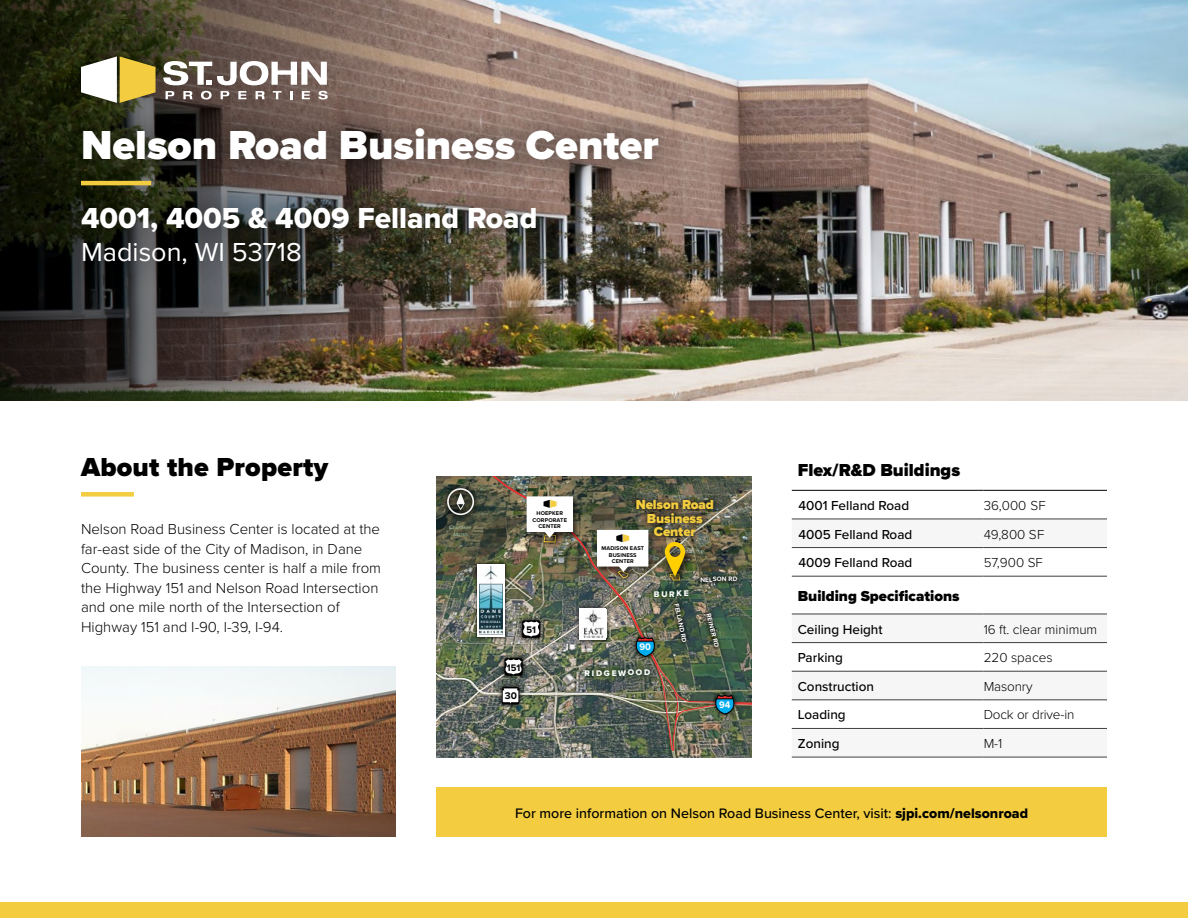
<style>
.page{position:relative;width:1188px;height:918px;background:#fff}
.page>*{position:absolute;margin:0;border:0;box-sizing:border-box;transform-origin:0 0}
.t1{font:900 42px "Proxima Nova";color:#fff}
.t2{font:30px "Proxima Nova Extrabld";color:#fff}
.t3{font:900 27px "Proxima Nova";letter-spacing:.01em;color:#000}
.t4{font:27px "Proxima Nova";color:#fff}
.t5{font:900 18px "Proxima Nova";color:#000}
.t6{font:300 15px/19.5px "Proxima Nova";color:#000}
.t7{font:900 15px "Proxima Nova";color:#000}
.t8{font:500 14.25px "Proxima Nova";color:#000}
.t9{font:500 13.5px "Proxima Nova";color:#000}
.t10{font:300 13.5px "Proxima Nova";color:#000}
.t11{font:900 13.5px/13.5px "Proxima Nova";letter-spacing:-.01em;color:#f3cd3f;text-align:center}
.t12{font:700 10.05px "Proxima Nova";color:#000}
.t13{font:700 9.9px "Proxima Nova";color:#000;scale:.95 1}
.t14{font:700 9.9px "Proxima Nova";color:#fff;scale:.95 1}
.t15{font:8.4px "Proxima Nova Extrabld";letter-spacing:.195em;color:#fff}
.t16{font:700 6.6px "Proxima Nova";color:#fff}
.t17{font:700 5.7px/6.4px "Proxima Nova";letter-spacing:.02em;color:#000;text-align:center}
.t18{font:italic 5.25px "Proxima Nova";color:#b0d5b1}
.s1{font-family:"Proxima Nova Extrabld";font-weight:400}
</style>
<div class="page">
<img style="left:654px;top:0;width:534px;height:401px">
<svg style="left:792px;top:489px;width:315px;height:30px"></svg>
<svg style="left:792px;top:548px;width:315px;height:209px"></svg>
<hr style="left:792px;top:671px;width:192px;height:1px;background:#3d3f41">
<hr style="left:984px;top:671px;width:123px;height:1px;background:#3d3f41">
<hr style="left:792px;top:700px;width:192px;height:1px;background:#3d3f41">
<hr style="left:984px;top:700px;width:123px;height:1px;background:#3d3f41">
<hr style="left:792px;top:728px;width:192px;height:1px;background:#3d3f41">
<hr style="left:984px;top:728px;width:123px;height:1px;background:#3d3f41">
<hr style="left:792px;top:757px;width:192px;height:1px;background:#3d3f41">
<hr style="left:984px;top:757px;width:123px;height:1px;background:#3d3f41">
<hr style="left:792px;top:519px;width:192px;height:1px;background:#3d3f41">
<hr style="left:984px;top:519px;width:123px;height:1px;background:#3d3f41">
<hr style="left:792px;top:547px;width:192px;height:1px;background:#3d3f41">
<hr style="left:984px;top:547px;width:123px;height:1px;background:#3d3f41">
<hr style="left:792px;top:576px;width:192px;height:1px;background:#3d3f41">
<hr style="left:984px;top:576px;width:123px;height:1px;background:#3d3f41">
<hr style="left:792px;top:642px;width:192px;height:1px;background:#3d3f41">
<hr style="left:984px;top:642px;width:123px;height:1px;background:#3d3f41">
<hr style="left:792px;top:614px;width:192px;height:1px;background:#3d3f41">
<hr style="left:984px;top:614px;width:123px;height:1px;background:#3d3f41">
<hr style="left:792px;top:490px;width:192px;height:1px;background:#000">
<hr style="left:984px;top:490px;width:123px;height:1px;background:#000">
<div style="left:81px;top:492px;width:53px;height:5px;background:#f3cd3f"></div>
<img style="left:0;top:0;width:654px;height:401px">
<div style="left:54px;top:101px;width:633px;height:190px;background:#000;opacity:.75"></div>
<hr style="left:81px;top:181px;width:70px;height:4px;background:#f3cd3f">
<div style="left:436px;top:787px;width:671px;height:50px;background:#f3cd3f"></div>
<svg style="left:81px;top:56px;width:75px;height:47px"></svg>
<svg style="left:163px;top:61px;width:164px;height:24px"></svg>
<svg style="left:166px;top:91px;width:8px;height:8px"></svg>
<svg style="left:183px;top:91px;width:10px;height:8px"></svg>
<svg style="left:201px;top:91px;width:11px;height:8px"></svg>
<svg style="left:221px;top:91px;width:8px;height:8px"></svg>
<svg style="left:238px;top:91px;width:8px;height:8px"></svg>
<svg style="left:256px;top:91px;width:9px;height:8px"></svg>
<svg style="left:273px;top:91px;width:8px;height:8px"></svg>
<svg style="left:290px;top:91px;width:2px;height:8px"></svg>
<svg style="left:302px;top:91px;width:8px;height:8px"></svg>
<svg style="left:318px;top:91px;width:10px;height:8px"></svg>
<div style="left:0;top:903px;width:1188px;height:15px;background:#f3cd3f"></div>
<img style="left:81px;top:666px;width:315px;height:171px">
<img style="left:436px;top:477px;width:316px;height:280px">
<img style="left:436px;top:488px;width:316px;height:235px">
<div style="left:475px;top:561px;width:33px;height:79px;background:#000;opacity:.75"></div>
<svg style="left:478px;top:564px;width:15px;height:57px"></svg>
<img style="left:480px;top:566px;width:13px;height:55px">
<div style="left:440px;top:481px;width:41px;height:41px;background:#000;opacity:.75"></div>
<svg style="left:447px;top:488px;width:27px;height:27px"></svg>
<img style="left:493px;top:477px;width:185px;height:274px">
<div style="left:661px;top:540px;width:33px;height:47px;background:#000;opacity:.75"></div>
<svg style="left:665px;top:543px;width:20px;height:45px"></svg>
<div style="left:630px;top:493px;width:90px;height:50px;background:#000;opacity:.75"></div>
<img style="left:436px;top:621px;width:316px;height:101px">
<div style="left:696px;top:572px;width:46px;height:15px;background:#000;opacity:.75"></div>
<div style="left:670px;top:598px;width:21px;height:49px;background:#000;opacity:.75"></div>
<div style="left:574px;top:602px;width:37px;height:44px;background:#000;opacity:.75"></div>
<div style="left:580px;top:608px;width:26px;height:32px;background:linear-gradient(to right,#fff,#fff)"></div>
<img style="left:580px;top:610px;width:26px;height:27px">
<div style="left:702px;top:609px;width:21px;height:43px;background:#000;opacity:.75"></div>
<div style="left:615px;top:567px;width:17px;height:14px;background:#000;opacity:.75"></div>
<div style="left:597px;top:530px;width:58px;height:50px;background:#000;opacity:.5"></div>
<div style="left:598px;top:530px;width:50px;height:36px;background:#fff"></div>
<svg style="left:617px;top:566px;width:12px;height:13px"></svg>
<svg style="left:616px;top:534px;width:13px;height:8px"></svg>
<div style="left:526px;top:496px;width:54px;height:50px;background:#000;opacity:.5"></div>
<div style="left:527px;top:497px;width:45px;height:34px;background:#fff"></div>
<svg style="left:543px;top:531px;width:14px;height:12px"></svg>
<svg style="left:544px;top:500px;width:12px;height:8px"></svg>
<h1 class="t1" style="left:81px;top:114px;width:579px">Nelson Road Business Center</h1>
<h2 class="t2" style="left:81px;top:196px;width:458px">4001, 4005 &amp; 4009 Felland Road</h2>
<h3 class="t4" style="left:81px;top:232px;width:222px">Madison, WI 53718</h3>
<h3 class="t3" style="left:81px;top:447px;width:249px">About the Property</h3>
<p class="t6" style="left:81px;top:519px;width:302px">Nelson Road Business Center is located at the far-east side of the City of Madison, in Dane County. The business center is half a mile from the Highway 151 and Nelson Road Intersection and one mile north of the Intersection of Highway 151 and I-90, I-39, I-94.</p>
<p class="t17" style="left:532px;top:510px;width:36px">HOEPKER<br>CORPORATE</p>
<p class="t18" style="left:449px;top:523px;width:24px">Cherokee</p>
<p class="t17" style="left:539px;top:523px;width:24px">CENTER</p>
<p class="t18" style="left:453px;top:530px;width:16px">Marsh</p>
<p class="t13" style="left:526px;top:622px;width:12px">51</p>
<p class="t13" style="left:507px;top:660px;width:16px">151</p>
<p class="t12" style="left:505px;top:688px;width:14px">30</p>
<p class="t11" style="left:636px;top:498px;width:80px">Nelson Road<br>Business<br>Center</p>
<p class="t17" style="left:601px;top:545px;width:44px">MADISON EAST<br>BUSINESS<br>CENTER</p>
<p class="t15" style="left:654px;top:587px;width:36px">BURKE</p>
<p class="t16" style="left:700px;top:575px;width:39px;rotate:-1deg">NELSON RD</p>
<p class="t14" style="left:640px;top:640px;width:14px">90</p>
<p class="t15" style="left:585px;top:666px;width:67px">RIDGEWOOD</p>
<p class="t16" style="left:682px;top:602px;width:41px;rotate:79deg">FELLAND RD</p>
<p class="t16" style="left:713px;top:613px;width:36px;rotate:76deg">REINER RD</p>
<p class="t14" style="left:719px;top:697px;width:13px">94</p>
<p class="t5" style="left:798px;top:456px;width:164px">Flex/R&amp;D Buildings</p>
<p class="t9" style="left:799px;top:495px;width:112px">4001 Felland Road</p>
<p class="t10" style="left:984px;top:495px;width:64px">36,000 SF</p>
<p class="t9" style="left:799px;top:524px;width:115px">4005 Felland Road</p>
<p class="t10" style="left:984px;top:524px;width:62px">49,800 SF</p>
<p class="t9" style="left:799px;top:553px;width:115px">4009 Felland Road</p>
<p class="t10" style="left:984px;top:553px;width:61px">57,900 SF</p>
<p class="t7" style="left:798px;top:585px;width:163px">Building Specifications</p>
<p class="t9" style="left:798px;top:619px;width:86px">Ceiling Height</p>
<p class="t10" style="left:984px;top:619px;width:115px">16 ft. clear minimum</p>
<p class="t9" style="left:798px;top:648px;width:47px">Parking</p>
<p class="t10" style="left:984px;top:648px;width:70px">220 spaces</p>
<p class="t9" style="left:798px;top:676px;width:78px">Construction</p>
<p class="t10" style="left:984px;top:676px;width:50px">Masonry</p>
<p class="t9" style="left:798px;top:705px;width:49px">Loading</p>
<p class="t10" style="left:984px;top:705px;width:92px">Dock or drive-in</p>
<p class="t9" style="left:798px;top:734px;width:43px">Zoning</p>
<p class="t10" style="left:984px;top:734px;width:20px">M-1</p>
<p class="t8" style="left:515px;top:802px;width:515px">For more information on Nelson Road Business Center, visit: <span class="s1">sjpi.com/nelsonroad</span></p>
</div>
